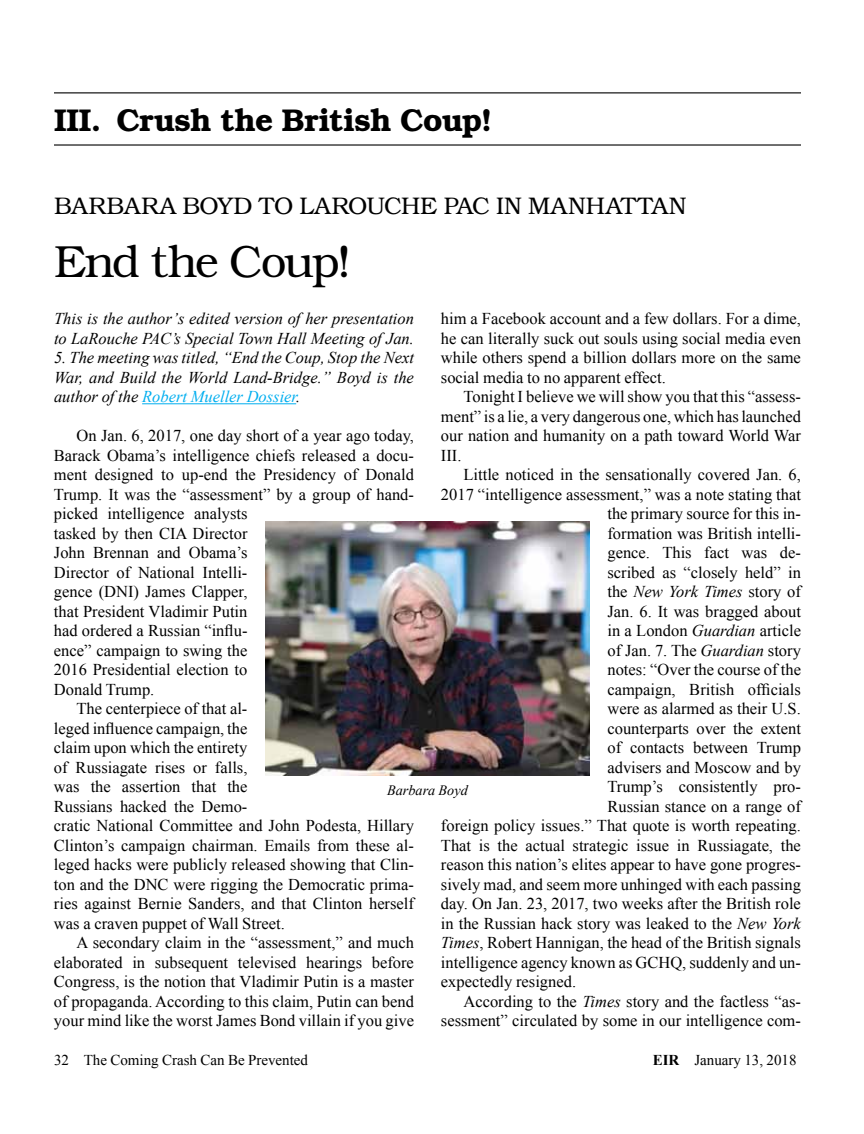
<style>
.page{position:relative;width:864px;height:1134px;background:#fff}
.page>*{position:absolute;margin:0;border:0;box-sizing:border-box;transform-origin:0 0}
.t1{font:300 45px "Bookman";letter-spacing:-.05em;color:#000}
.t2{font:600 31.5px "Bookman";letter-spacing:-.01em;color:#000}
.t3{font:300 24px "Bookman";color:#000}
.t4{font:16.5px/19.5px "Times New Roman";color:#000;text-align:justify}
.t5{font:italic 16.5px/19.5px "Times New Roman";color:#000}
.t6{font:15px "Times New Roman";color:#000}
.t7{font:italic 14.25px "Times New Roman";color:#000}
.s1{color:#00aeef}
.s2{font-style:normal}
.s3{font-style:italic}
.s4{font-weight:700}
</style>
<div class="page">
<hr style="left:142px;top:403px;width:154px;height:1px;background:#00aeef">
<img style="left:266px;top:521px;width:324px;height:255px">
<hr style="left:54px;top:92px;width:747px;height:1px;background:#000">
<hr style="left:54px;top:144px;width:747px;height:2px;background:#000">
<h2 class="t2" style="left:54px;top:102px;width:440px">III. Crush the British Coup!</h2>
<h3 class="t3" style="left:54px;top:192px;width:634px">BARBARA BOYD TO LAROUCHE PAC IN MANHATTAN</h3>
<h1 class="t1" style="left:54px;top:235px;width:299px">End the Coup!</h1>
<p class="t5" style="left:54px;top:308px;width:362px">This is the author’s edited version of her presentation to LaRouche PAC’s Special Town Hall Meeting of Jan.</p>
<p class="t5" style="left:54px;top:347px;width:361px;text-align:justify">5. The meeting was titled, “End the Coup, Stop the Next War, and Build the World Land-Bridge.” Boyd is the author of the <span class="s1">Robert Mueller Dossier</span>.</p>
<p class="t4" style="left:76px;top:425px;width:339px">On Jan. 6, 2017, one day short of a year ago today,</p>
<p class="t4" style="left:54px;top:445px;width:361px">Barack Obama’s intelligence chiefs released a docu-</p>
<p class="t4" style="left:54px;top:464px;width:362px">ment designed to up-end the Presidency of Donald</p>
<p class="t4" style="left:54px;top:484px;width:362px">Trump. It was the “assessment” by a group of hand-</p>
<p class="t4" style="left:54px;top:504px;width:195px">picked intelligence analysts</p>
<p class="t4" style="left:54px;top:523px;width:195px">tasked by then CIA Director</p>
<p class="t4" style="left:54px;top:543px;width:195px">John Brennan and Obama’s</p>
<p class="t4" style="left:54px;top:562px;width:195px">Director of National Intelli-</p>
<p class="t4" style="left:54px;top:582px;width:195px">gence (DNI) James Clapper,</p>
<p class="t4" style="left:54px;top:601px;width:195px">that President Vladimir Putin</p>
<p class="t4" style="left:54px;top:621px;width:195px">had ordered a Russian “influ-</p>
<p class="t4" style="left:54px;top:640px;width:195px">ence” campaign to swing the</p>
<p class="t4" style="left:54px;top:660px;width:195px">2016 Presidential election to</p>
<p class="t4" style="left:54px;top:679px;width:102px">Donald Trump.</p>
<p class="t4" style="left:76px;top:699px;width:172px">The centerpiece of that al-</p>
<p class="t4" style="left:54px;top:718px;width:195px">leged influence campaign, the</p>
<p class="t4" style="left:54px;top:738px;width:195px">claim upon which the entirety</p>
<p class="t4" style="left:54px;top:757px;width:195px">of Russiagate rises or falls,</p>
<p class="t4" style="left:54px;top:777px;width:195px">was the assertion that the</p>
<p class="t4" style="left:54px;top:796px;width:195px">Russians hacked the Demo-</p>
<p class="t4" style="left:54px;top:816px;width:361px">cratic National Committee and John Podesta, Hillary</p>
<p class="t4" style="left:54px;top:835px;width:361px">Clinton’s campaign chairman. Emails from these al-</p>
<p class="t4" style="left:54px;top:855px;width:361px">leged hacks were publicly released showing that Clin-</p>
<p class="t4" style="left:54px;top:874px;width:361px">ton and the DNC were rigging the Democratic prima-</p>
<p class="t4" style="left:54px;top:894px;width:361px">ries against Bernie Sanders, and that Clinton herself</p>
<p class="t4" style="left:54px;top:913px;width:232px">was a craven puppet of Wall Street.</p>
<p class="t4" style="left:76px;top:933px;width:339px">A secondary claim in the “assessment,” and much</p>
<p class="t4" style="left:54px;top:952px;width:361px">elaborated in subsequent televised hearings before</p>
<p class="t4" style="left:54px;top:972px;width:362px">Congress, is the notion that Vladimir Putin is a master</p>
<p class="t4" style="left:54px;top:991px;width:362px">of propaganda. According to this claim, Putin can bend</p>
<p class="t4" style="left:54px;top:1011px;width:362px">your mind like the worst James Bond villain if you give</p>
<p class="t4" style="left:441px;top:309px;width:361px">him a Facebook account and a few dollars. For a dime, he can literally suck out souls using social media even while others spend a billion dollars more on the same social media to no apparent effect.</p>
<p class="t4" style="left:441px;top:387px;width:362px;text-indent:23px">Tonight I believe we will show you that this “assess&shy;ment” is a lie, a very dangerous one, which has launched our nation and humanity on a path toward World War III.</p>
<p class="t4" style="left:463px;top:465px;width:339px">Little noticed in the sensationally covered Jan. 6,</p>
<p class="t4" style="left:441px;top:484px;width:361px">2017 “intelligence assessment,” was a note stating that</p>
<p class="t4" style="left:607px;top:504px;width:195px">the primary source for this in-</p>
<p class="t4" style="left:607px;top:523px;width:195px">formation was British intelli-</p>
<p class="t4" style="left:607px;top:543px;width:195px">gence. This fact was de-</p>
<p class="t4" style="left:607px;top:562px;width:195px">scribed as “closely held” in</p>
<p class="t5" style="left:607px;top:582px;width:195px"><span class="s2">the</span> New York Times <span class="s2">story of</span></p>
<p class="t4" style="left:607px;top:601px;width:195px">Jan. 6. It was bragged about</p>
<p class="t4" style="left:607px;top:621px;width:195px">in a London <span class="s3">Guardian</span> article</p>
<p class="t4" style="left:607px;top:640px;width:195px">of Jan. 7. The <span class="s3">Guardian</span> story</p>
<p class="t4" style="left:607px;top:660px;width:195px">notes: “Over the course of the</p>
<p class="t4" style="left:607px;top:679px;width:195px">campaign, British officials</p>
<p class="t4" style="left:607px;top:699px;width:195px">were as alarmed as their U.S.</p>
<p class="t4" style="left:607px;top:718px;width:195px">counterparts over the extent</p>
<p class="t4" style="left:607px;top:738px;width:195px">of contacts between Trump</p>
<p class="t4" style="left:607px;top:757px;width:195px">advisers and Moscow and by</p>
<p class="t4" style="left:607px;top:777px;width:195px">Trump’s consistently pro-</p>
<p class="t4" style="left:607px;top:796px;width:195px">Russian stance on a range of</p>
<p class="t4" style="left:441px;top:816px;width:361px">foreign policy issues.” That quote is worth repeating.</p>
<p class="t4" style="left:441px;top:835px;width:361px">That is the actual strategic issue in Russiagate, the</p>
<p class="t4" style="left:441px;top:855px;width:362px">reason this nation’s elites appear to have gone progres-</p>
<p class="t4" style="left:441px;top:874px;width:361px">sively mad, and seem more unhinged with each passing</p>
<p class="t4" style="left:441px;top:894px;width:361px">day. On Jan. 23, 2017, two weeks after the British role</p>
<p class="t4" style="left:441px;top:913px;width:361px">in the Russian hack story was leaked to the <span class="s3">New York</span></p>
<p class="t4" style="left:441px;top:933px;width:361px"><span class="s3">Times</span>, Robert Hannigan, the head of the British signals</p>
<p class="t4" style="left:441px;top:952px;width:362px">intelligence agency known as GCHQ, suddenly and un-</p>
<p class="t4" style="left:441px;top:972px;width:137px">expectedly resigned.</p>
<p class="t4" style="left:463px;top:991px;width:339px">According to the <span class="s3">Times</span> story and the factless “as-</p>
<p class="t4" style="left:441px;top:1011px;width:361px">sessment” circulated by some in our intelligence com-</p>
<p class="t7" style="left:387px;top:781px;width:82px">Barbara Boyd</p>
<p class="t6" style="left:54px;top:1050px;width:256px">32 The Coming Crash Can Be Prevented</p>
<p class="t6" style="left:653px;top:1050px;width:145px"><span class="s4">EIR</span> January 13, 2018</p>
</div>
